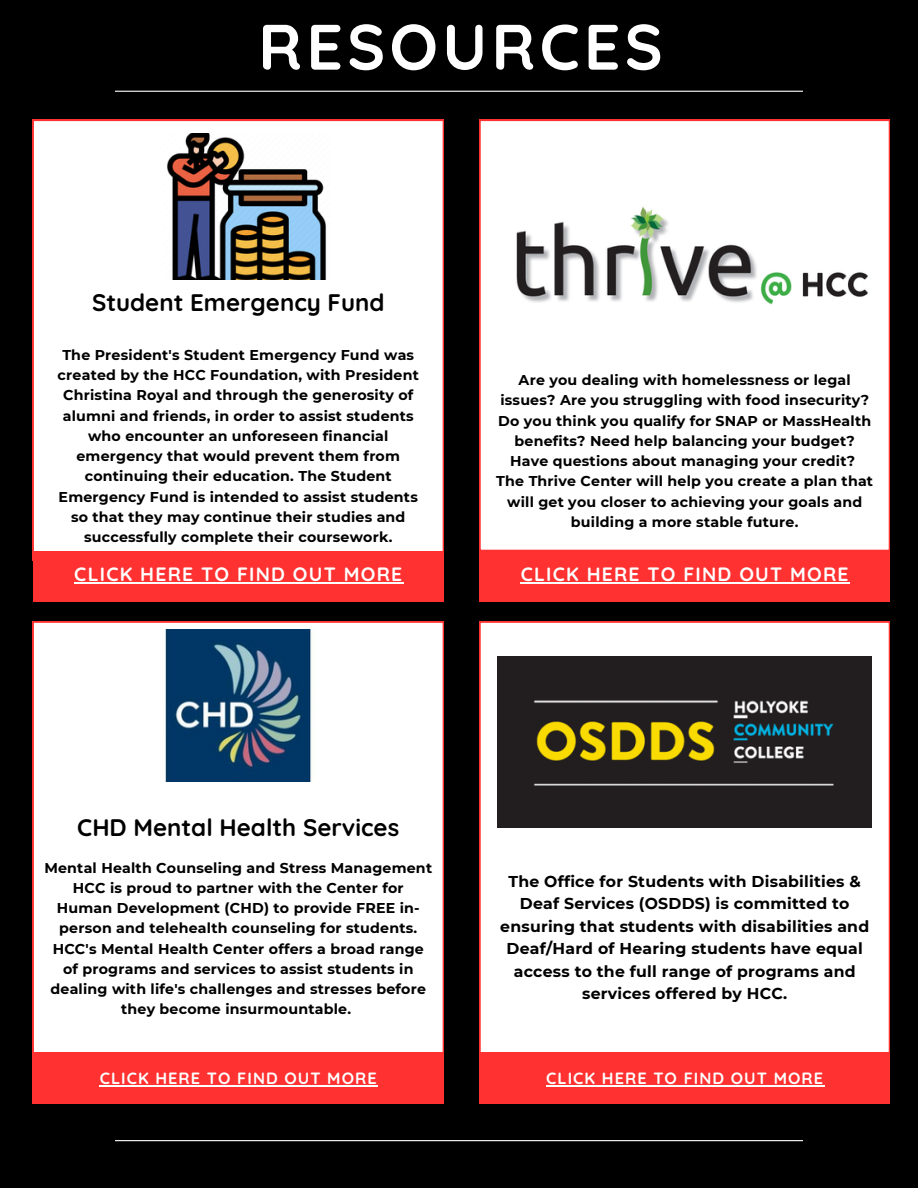
<style>
.page{position:relative;width:918px;height:1188px;background:#000}
.page>*{position:absolute;margin:0;border:0;box-sizing:border-box;transform-origin:0 0}
.t1{font:700 64.05px "Quicksand";letter-spacing:.065em;color:#fff}
.t2{font:700 24px "Quicksand";color:#000}
.t3{font:700 19.35px "Quicksand";letter-spacing:.065em;color:#fff}
.t4{font:700 16.35px "Quicksand";letter-spacing:.065em;color:#fff}
.t5{font:700 15.75px/22.5px "Montserrat";letter-spacing:.015em;color:#000;text-align:center}
.t6{font:700 14.25px/20.2px "Montserrat";letter-spacing:.015em;color:#000;text-align:center}
</style>
<div class="page">
<hr style="left:115px;top:91px;width:688px;height:1px;background:#fff">
<hr style="left:115px;top:1140px;width:688px;height:1px;background:#fff">
<div style="left:33px;top:622px;width:410px;height:482px;background:#fff"></div>
<div style="left:480px;top:622px;width:410px;height:482px;background:#fff"></div>
<div style="left:33px;top:120px;width:410px;height:431px;background:#fff"></div>
<div style="left:480px;top:120px;width:410px;height:431px;background:#fff"></div>
<div style="left:133px;top:635px;width:248px;height:146px;background:#fff"></div>
<div style="left:133px;top:139px;width:247px;height:158px;background:#fff"></div>
<img style="left:162px;top:133px;width:168px;height:147px">
<img style="left:162px;top:629px;width:152px;height:152px">
<div style="left:33px;top:551px;width:411px;height:50px;background:#ff3131"></div>
<hr style="left:74px;top:582px;width:329px;height:1px;background:#fff">
<div style="left:480px;top:551px;width:410px;height:50px;background:#ff3131"></div>
<hr style="left:521px;top:582px;width:329px;height:1px;background:#fff">
<div style="left:33px;top:1053px;width:411px;height:50px;background:#ff3131"></div>
<hr style="left:100px;top:1085px;width:278px;height:1px;background:#fff">
<div style="left:480px;top:1053px;width:410px;height:50px;background:#ff3131"></div>
<hr style="left:546px;top:1085px;width:278px;height:1px;background:#fff">
<img style="left:497px;top:657px;width:375px;height:171px">
<img style="left:512px;top:204px;width:361px;height:101px">
<p class="t1" style="left:258px;top:6px;width:406px">RESOURCES</p>
<p class="t2" style="left:92px;top:287px;width:294px">Student Emergency Fund</p>
<h2 class="t6" style="left:58px;top:345px;width:363px">The President's Student Emergency Fund was created by the HCC Foundation, with President Christina Royal and through the generosity of alumni and friends, in order to assist students who encounter an unforeseen financial emergency that would prevent them from continuing their education. The Student Emergency Fund is intended to assist students so that they may continue their studies and successfully complete their coursework.</h2>
<p class="t3" style="left:74px;top:562px;width:329px">CLICK HERE TO FIND OUT MORE</p>
<p class="t3" style="left:521px;top:562px;width:329px">CLICK HERE TO FIND OUT MORE</p>
<p class="t6" style="left:498px;top:370px;width:375px">Are you dealing with homelessness or legal issues? Are you struggling with food insecurity?<br>Do you think you qualify for SNAP or MassHealth benefits? Need help balancing your budget?<br>Have questions about managing your credit?</p>
<p class="t6" style="left:496px;top:471px;width:378px">The Thrive Center will help you create a plan that will get you closer to achieving your goals and building a more stable future.</p>
<h1 class="t2" style="left:77px;top:812px;width:323px">CHD Mental Health Services</h1>
<p class="t6" style="left:44px;top:857px;width:389px">Mental Health Counseling and Stress Management</p>
<p class="t6" style="left:50px;top:878px;width:377px">HCC is proud to partner with the Center for Human Development (CHD) to provide FREE in&shy;person and telehealth counseling for students.<br>HCC's Mental Health Center offers a broad range of programs and services to assist students in dealing with life's challenges and stresses before they become insurmountable.</p>
<p class="t5" style="left:500px;top:870px;width:370px">The Office for Students with Disabilities &amp; Deaf Services (OSDDS) is committed to ensuring that students with disabilities and Deaf/Hard of Hearing students have equal access to the full range of programs and services offered by HCC.</p>
<p class="t4" style="left:100px;top:1068px;width:278px">CLICK HERE TO FIND OUT MORE</p>
<p class="t4" style="left:546px;top:1068px;width:278px">CLICK HERE TO FIND OUT MORE</p>
</div>
